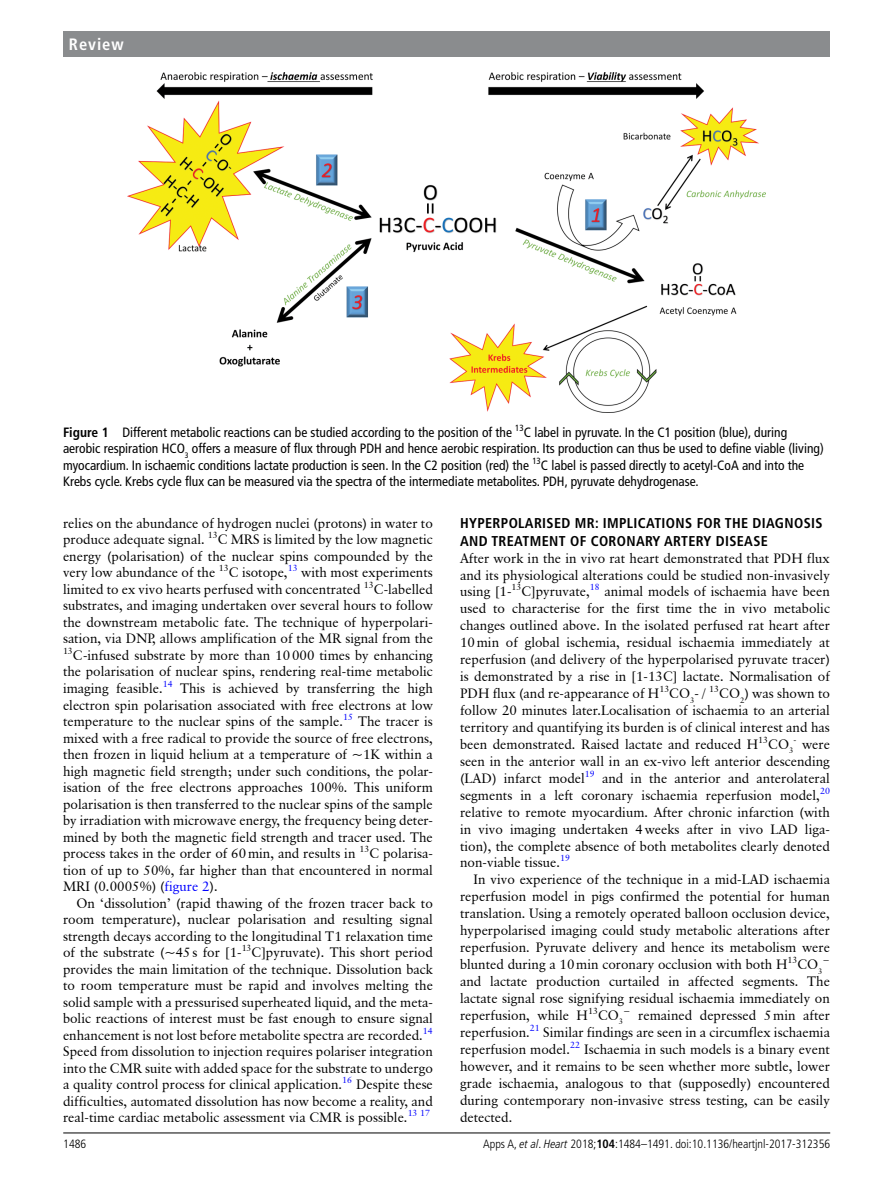
<style>
.page{position:relative;width:893px;height:1191px;background:#fff}
.page>*{position:absolute;margin:0;border:0;box-sizing:border-box;transform-origin:0 0}
.t1{font:700 condensed 16.5px "Frutiger LT Pro";letter-spacing:.055em;color:#fff}
.t2{font:700 condensed 14.25px/17.2px "Frutiger LT Pro";letter-spacing:.025em;color:#000}
.t3{font:13.5px/16.5px "Classical Garamond BT";color:#000;text-align:justify}
.t4{font:condensed 13.5px/16.5px "Frutiger LT Pro";color:#000}
.t5{font:300 condensed 12px "Frutiger LT Pro";color:#000}
.t6{font:9px "Classical Garamond BT";color:#00f}
.t7{font:9px "Classical Garamond BT";color:#000}
.s1{font-weight:700}
.s2{color:#00f}
.s3{font-style:italic}
</style>
<div class="page">
<hr style="left:63px;top:1132px;width:767px;height:1px;background:#000">
<div style="left:63px;top:31px;width:767px;height:25px;background:#8a8c8e"></div>
<img style="left:127px;top:72px;width:638px;height:341px">
<p class="t1" style="left:69px;top:34px;width:56px">Review</p>
<p class="t4" style="left:63px;top:424px;width:762px"><span class="s1">Figure 1</span> Different metabolic reactions can be studied according to the position of the <sup>13</sup>C label in pyruvate. In the C1 position (blue), during aerobic respiration HCO<sub>3</sub> offers a measure of flux through PDH and hence aerobic respiration. Its production can thus be used to define viable (living) myocardium. In ischaemic conditions lactate production is seen. In the C2 position (red) the <sup>13</sup>C label is passed directly to acetyl-CoA and into the Krebs cycle. Krebs cycle flux can be measured via the spectra of the intermediate metabolites. PDH, pyruvate dehydrogenase.</p>
<p class="t3" style="left:63px;top:515px;width:371px">relies on the abundance of hydrogen nuclei (protons) in water to produce adequate signal. <sup>13</sup>C MRS is limited by the low magnetic energy (polarisation) of the nuclear spins compounded by the very low abundance of the <sup>13</sup>C isotope,</p>
<p class="t6" style="left:288px;top:563px;width:11px">13</p>
<p class="t3" style="left:63px;top:564px;width:371px;text-indent:238px">with most experiments limited to ex vivo hearts perfused with concentrated <sup>13</sup>C-labelled substrates, and imaging undertaken over several hours to follow the downstream metabolic fate. The technique of hyperpolari&shy;sation, via DNP, allows amplification of the MR signal from the</p>
<p class="t7" style="left:63px;top:645px;width:11px">13</p>
<p class="t3" style="left:63px;top:647px;width:371px;text-indent:10px">C-infused substrate by more than 10000 times by enhancing the polarisation of nuclear spins, rendering real-time metabolic imaging feasible.<sup>14</sup></p>
<p class="t3" style="left:63px;top:680px;width:371px;text-indent:117px">This is achieved by transferring the high electron spin polarisation associated with free electrons at low temperature to the nuclear spins of the sample.<sup>15</sup> The tracer is mixed with a free radical to provide the source of free electrons, then frozen in liquid helium at a temperature of ~1K within a high magnetic field strength; under such conditions, the polar&shy;isation of the free electrons approaches 100%. This uniform polarisation is then transferred to the nuclear spins of the sample by irradiation with microwave energy, the frequency being deter&shy;mined by both the magnetic field strength and tracer used. The process takes in the order of 60min, and results in <sup>13</sup>C polarisa&shy;tion of up to 50%, far higher than that encountered in normal MRI (0.0005%) (<span class="s2">figure 2</span>).</p>
<p class="t3" style="left:63px;top:894px;width:371px;text-indent:14px">On ‘dissolution’ (rapid thawing of the frozen tracer back to room temperature), nuclear polarisation and resulting signal strength decays according to the longitudinal T1 relaxation time of the substrate (~45s for [1-<sup>13</sup>C]pyruvate). This short period provides the main limitation of the technique. Dissolution back to room temperature must be rapid and involves melting the solid sample with a pressurised superheated liquid, and the meta&shy;bolic reactions of interest must be fast enough to ensure signal enhancement is not lost before metabolite spectra are recorded.<sup>14<br></sup>Speed from dissolution to injection requires polariser integration into the CMR suite with added space for the substrate to undergo a quality control process for clinical application.<sup>16</sup> Despite these difficulties, automated dissolution has now become a reality, and real-time cardiac metabolic assessment via CMR is possible.<sup>13</sup> <sup>17</sup></p>
<p class="t2" style="left:460px;top:515px;width:364px">HYPERPOLARISED MR: IMPLICATIONS FOR THE DIAGNOSIS<br>AND TREATMENT OF CORONARY ARTERY DISEASE</p>
<p class="t3" style="left:460px;top:549px;width:371px;line-height:17px">After work in the in vivo rat heart demonstrated that PDH flux and its physiological alterations could be studied non-invasively using [1-<sup>13</sup>C]pyruvate,</p>
<p class="t6" style="left:590px;top:581px;width:11px">18</p>
<p class="t3" style="left:460px;top:583px;width:371px;line-height:17px;text-indent:145px">animal models of ischaemia have been used to characterise for the first time the in vivo metabolic changes outlined above. In the isolated perfused rat heart after 10min of global ischemia, residual ischaemia immediately at reperfusion (and delivery of the hyperpolarised pyruvate tracer) is demonstrated by a rise in [1-13C] lactate. Normalisation of PDH flux (and re-appearance of H<sup>13</sup>CO<sub>3</sub>- / <sup>13</sup>CO<sub>2</sub>) was shown to follow 20 minutes later.Localisation of ischaemia to an arterial territory and quantifying its burden is of clinical interest and has been demonstrated. Raised lactate and reduced H<sup>13</sup>CO<sub>3</sub><sup>-</sup> were seen in the anterior wall in an ex-vivo left anterior descending (LAD) infarct model<sup>19</sup></p>
<p class="t3" style="left:460px;top:769px;width:371px;line-height:17px;text-indent:142px">and in the anterior and anterolateral segments in a left coronary ischaemia reperfusion model,<sup>20 </sup>relative to remote myocardium. After chronic infarction (with in vivo imaging undertaken 4weeks after in vivo LAD liga&shy;tion), the complete absence of both metabolites clearly denoted non-viable tissue.<sup>19</sup></p>
<p class="t3" style="left:460px;top:871px;width:371px;line-height:17px;text-indent:14px">In vivo experience of the technique in a mid-LAD ischaemia reperfusion model in pigs confirmed the potential for human translation. Using a remotely operated balloon occlusion device, hyperpolarised imaging could study metabolic alterations after reperfusion. Pyruvate delivery and hence its metabolism were blunted during a 10min coronary occlusion with both H<sup>13</sup>CO<sub>3</sub></p>
<p class="t7" style="left:822px;top:954px;width:9px">−</p>
<p class="t3" style="left:460px;top:972px;width:371px;line-height:17px">and lactate production curtailed in affected segments. The lactate signal rose signifying residual ischaemia immediately on reperfusion, while H<sup>13</sup>CO<sub>3</sub></p>
<p class="t3" style="left:460px;top:1006px;width:371px;line-height:17px;text-indent:178px">remained depressed 5min after reperfusion.<sup>21</sup> Similar findings are seen in a circumflex ischaemia reperfusion model.<sup>22</sup> Ischaemia in such models is a binary event however, and it remains to be seen whether more subtle, lower grade ischaemia, analogous to that (supposedly) encountered during contemporary non-invasive stress testing, can be easily detected.</p>
<p class="t7" style="left:623px;top:1005px;width:9px">−</p>
<p class="t5" style="left:63px;top:1136px;width:25px">1486</p>
<p class="t5" style="left:483px;top:1136px;width:349px">Apps A, <span class="s3">et al</span>. <span class="s3">Heart</span> 2018;<span class="s1">104</span>:1484–1491. doi:10.1136/heartjnl-2017-312356</p>
</div>
